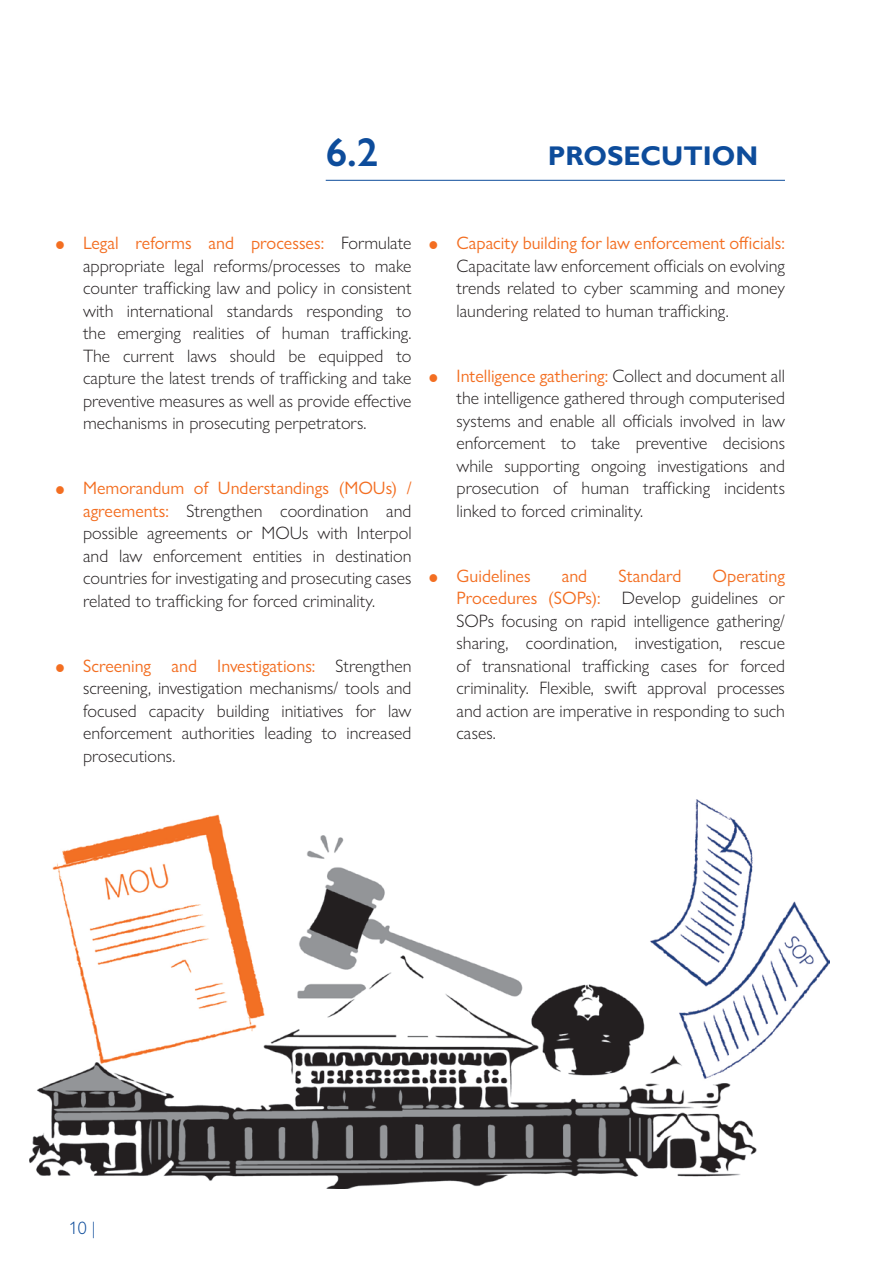
<style>
.page{position:relative;width:893px;height:1263px;background:#fff}
.page>*{position:absolute;margin:0;border:0;box-sizing:border-box;transform-origin:0 0}
.t1{font:600 40.5px "Gill Sans Nova";color:#0d4c9b}
.t2{font:700 27px "Gill Sans";color:#0d4c9b}
.t3{font:300 18px/22.5px "Gill Sans Nova";color:#231f20;text-align:justify}
.t4{font:18px "Gill Sans Nova";color:#f36e21}
.t5{font:300 18px "Gill Sans Nova";color:#0d4c9b}
.s1{font-family:"FM Malithix";font-weight:400;color:#f36e21}
.s2{font-weight:400;color:#f36e21}
.s3{font-family:"FM Malithix"}
</style>
<div class="page">
<img style="left:30px;top:799px;width:799px;height:389px">
<hr style="left:326px;top:180px;width:459px;height:1px;background:#0d4c9b">
<p class="t1" style="left:326px;top:128px;width:54px">6.2</p>
<p class="t2" style="left:548px;top:139px;width:212px">PROSECUTION</p>
<p class="t3" style="left:83px;top:232px;width:330px;text-indent:-27px"><span class="s1">²</span> <span class="s2">Legal reforms and processes:</span> Formulate appropriate legal reforms/processes to make counter trafficking law and policy in consistent with international standards responding to the emerging realities of human trafficking.<br>The current laws should be equipped to capture the latest trends of trafficking and take preventive measures as well as provide effective mechanisms in prosecuting perpetrators.</p>
<p class="t3" style="left:83px;top:477px;width:330px;text-indent:-27px"><span class="s1">²</span> <span class="s2">Memorandum of Understandings (MOUs) / agreements:</span> Strengthen coordination and possible agreements or MOUs with Interpol and law enforcement entities in destination countries for investigating and prosecuting cases related to trafficking for forced criminality.</p>
<p class="t3" style="left:83px;top:654px;width:330px;text-indent:-27px"><span class="s1">²</span> <span class="s2">Screening and Investigations:</span> Strengthen screening, investigation mechanisms/ tools and focused capacity building initiatives for law enforcement authorities leading to increased prosecutions.</p>
<p class="t3" style="left:457px;top:232px;width:330px;text-indent:-27px"><span class="s1">²</span> <span class="s2">Capacity building for law enforcement officials:<br></span>Capacitate law enforcement officials on evolving trends related to cyber scamming and money laundering related to human trafficking.</p>
<p class="t3" style="left:457px;top:364px;width:330px;text-indent:-27px"><span class="s1">²</span> <span class="s2">Intelligence gathering:</span> Collect and document all the intelligence gathered through computerised systems and enable all officials involved in law enforcement to take preventive decisions while supporting ongoing investigations and prosecution of human trafficking incidents linked to forced criminality.</p>
<p class="t4" style="left:430px;top:565px;width:103px"><span class="s3">²</span> Guidelines</p>
<p class="t4" style="left:562px;top:565px;width:27px">and</p>
<p class="t4" style="left:618px;top:565px;width:65px">Standard</p>
<p class="t3" style="left:457px;top:564px;width:330px;text-indent:256px"><span class="s2">Operating Procedures (SOPs):</span> Develop guidelines or SOPs focusing on rapid intelligence gathering/ sharing, coordination, investigation, rescue of transnational trafficking cases for forced criminality. Flexible, swift approval processes and action are imperative in responding to such cases.</p>
<p class="t5" style="left:69px;top:1217px;width:28px">10 |</p>
</div>
